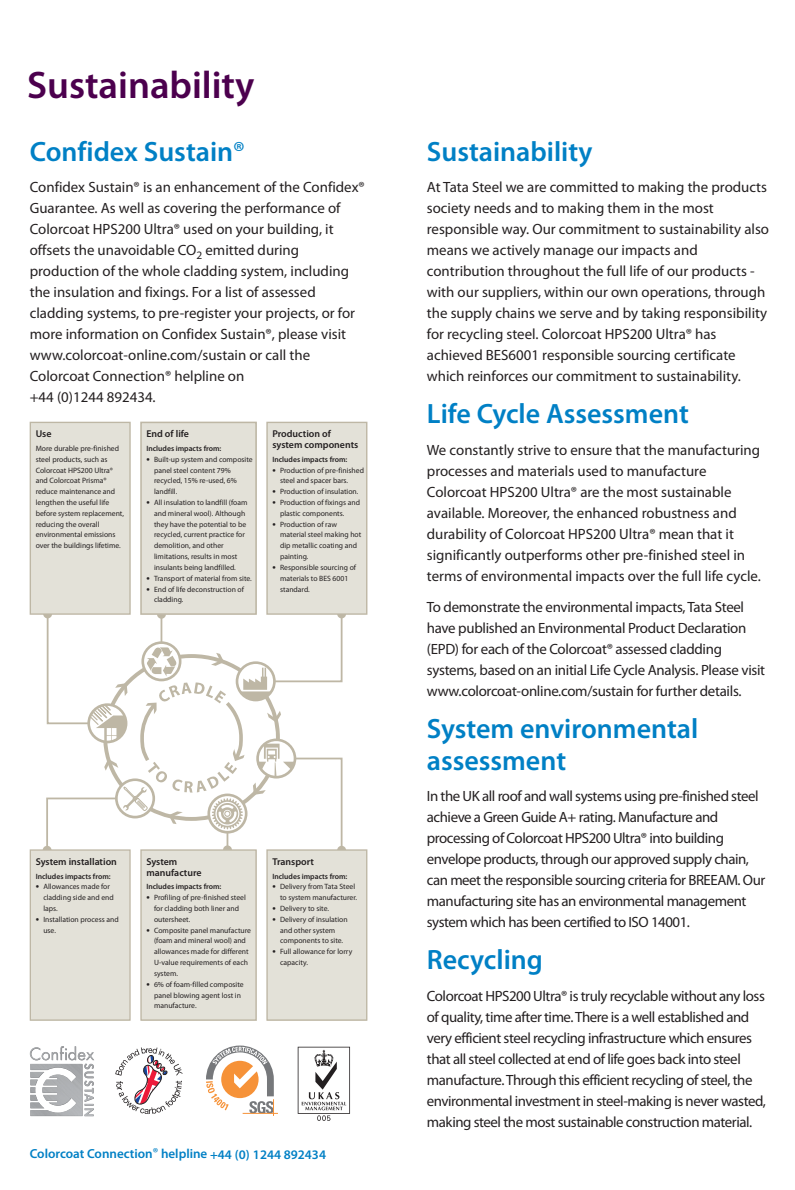
<style>
.page{position:relative;width:795px;height:1190px;background:#fff}
.page>*{position:absolute;margin:0;border:0;box-sizing:border-box;transform-origin:0 0}
.t1{font:600 38.5px "Myriad Pro";color:#4c004e}
.t2{font:600 28px/31.5px "Myriad Pro";color:#0080c5}
.t3{font:14.88px/21px "Myriad Pro";letter-spacing:-.005em;color:#231f20}
.t4{font:14.88px/21px "Myriad Pro";letter-spacing:-.03em;color:#231f20}
.t5{font:600 13.12px "Myriad Pro";color:#0080c5}
.t6{font:600 9.97px/10.8px "Myriad Pro";color:#231f20}
.t7{font:7.7px/10.8px "Myriad Pro";color:#231f20}
.t8{font:600 7.7px "Myriad Pro";color:#231f20}
.s1{font-weight:400}
.s2{font-weight:700;font-size:9.97px}
</style>
<div class="page">
<svg style="left:46px;top:618px;width:297px;height:228px"></svg>
<svg style="left:43px;top:615px;width:9px;height:3px"></svg>
<svg style="left:337px;top:615px;width:9px;height:3px"></svg>
<svg style="left:157px;top:615px;width:9px;height:4px"></svg>
<svg style="left:43px;top:846px;width:9px;height:3px"></svg>
<svg style="left:223px;top:845px;width:9px;height:4px"></svg>
<svg style="left:87px;top:641px;width:209px;height:193px"></svg>
<svg style="left:337px;top:846px;width:9px;height:3px"></svg>
<div style="left:141px;top:850px;width:115px;height:170px;background:#e3e1d8"></div>
<div style="left:140px;top:849px;width:117px;height:172px;border:1px solid #beb7a5"></div>
<div style="left:30px;top:850px;width:100px;height:170px;background:#e3e1d8"></div>
<div style="left:30px;top:849px;width:101px;height:172px;border:1px solid #beb7a5"></div>
<div style="left:30px;top:422px;width:100px;height:192px;background:#e3e1d8"></div>
<div style="left:30px;top:422px;width:101px;height:193px;border:1px solid #beb7a5"></div>
<div style="left:267px;top:422px;width:100px;height:192px;background:#e3e1d8"></div>
<div style="left:266px;top:422px;width:101px;height:193px;border:1px solid #beb7a5"></div>
<div style="left:267px;top:850px;width:100px;height:170px;background:#e3e1d8"></div>
<div style="left:266px;top:849px;width:101px;height:172px;border:1px solid #beb7a5"></div>
<div style="left:141px;top:422px;width:115px;height:192px;background:#e3e1d8"></div>
<div style="left:140px;top:422px;width:117px;height:193px;border:2px solid #beb7a5"></div>
<svg style="left:115px;top:1047px;width:67px;height:67px"></svg>
<hr style="left:242px;top:1113px;width:36px;height:1px;background:#f69238">
<svg style="left:206px;top:1046px;width:68px;height:70px"></svg>
<svg style="left:298px;top:1047px;width:52px;height:74px"></svg>
<img style="left:30px;top:1046px;width:64px;height:70px">
<h1 class="t1" style="left:27px;top:71px;width:229px">Sustainability</h1>
<h2 class="t2" style="left:30px;top:138px;width:217px">Confidex Sustain<span class="s1">®</span></h2>
<p class="t3" style="left:30px;top:178px;width:336px">Confidex Sustain® is an enhancement of the Confidex® Guarantee. As well as covering the performance of Colorcoat HPS200 Ultra® used on your building, it offsets the unavoidable CO<sub>2</sub> emitted during production of the whole cladding system, including the insulation and fixings. For a list of assessed cladding systems, to pre-register your projects, or for more information on Confidex Sustain®, please visit www.colorcoat-online.com/sustain or call the Colorcoat Connection® helpline on<br>+44 (0)1244 892434.</p>
<p class="t6" style="left:36px;top:429px;width:17px">Use</p>
<p class="t7" style="left:36px;top:444px;width:90px">More durable pre-finished steel products, such as<br>Colorcoat HPS200 Ultra® and Colorcoat Prisma® reduce maintenance and lengthen the useful life before system replacement, reducing the overall environmental emissions over the buildings lifetime.</p>
<p class="t6" style="left:146px;top:429px;width:44px">End of life</p>
<p class="t8" style="left:146px;top:446px;width:76px">Includes impacts from:</p>
<p class="t7" style="left:154px;top:454px;width:100px;text-indent:-8px"><span class="s2">•</span> Built-up system and composite panel steel content 79% recycled, 15% re-used, 6% landfill.</p>
<p class="t7" style="left:154px;top:498px;width:95px;text-indent:-8px"><span class="s2">•</span> All insulation to landfill (foam and mineral wool). Although they have the potential to be recycled, current practice for demolition, and other limitations, results in most insulants being landfilled.</p>
<p class="t7" style="left:146px;top:573px;width:107px"><span class="s2">•</span> Transport of material from site.</p>
<p class="t7" style="left:154px;top:584px;width:91px;text-indent:-8px"><span class="s2">•</span> End of life deconstruction of cladding.</p>
<p class="t6" style="left:272px;top:429px;width:87px">Production of system components</p>
<p class="t8" style="left:272px;top:456px;width:76px">Includes impacts from:</p>
<p class="t7" style="left:280px;top:465px;width:85px;text-indent:-8px"><span class="s2">•</span> Production of pre-finished steel and spacer bars.</p>
<p class="t7" style="left:272px;top:487px;width:87px"><span class="s2">•</span> Production of insulation.</p>
<p class="t7" style="left:280px;top:498px;width:81px;text-indent:-8px"><span class="s2">•</span> Production of fixings and plastic components.</p>
<p class="t7" style="left:280px;top:519px;width:83px;text-indent:-8px"><span class="s2">•</span> Production of raw material steel making hot dip metallic coating and painting.</p>
<p class="t7" style="left:280px;top:563px;width:78px;text-indent:-8px"><span class="s2">•</span> Responsible sourcing of materials to BES 6001 standard.</p>
<p class="t6" style="left:36px;top:857px;width:83px">System installation</p>
<p class="t8" style="left:36px;top:873px;width:76px">Includes impacts from:</p>
<p class="t7" style="left:43px;top:882px;width:72px;text-indent:-8px"><span class="s2">•</span> Allowances made for cladding side and end laps.</p>
<p class="t7" style="left:43px;top:914px;width:77px;text-indent:-8px"><span class="s2">•</span> Installation process and use.</p>
<p class="t6" style="left:146px;top:857px;width:57px">System manufacture</p>
<p class="t8" style="left:146px;top:884px;width:76px">Includes impacts from:</p>
<p class="t7" style="left:154px;top:893px;width:93px;text-indent:-8px"><span class="s2">•</span> Profiling of pre-finished steel for cladding both liner and outersheet.</p>
<p class="t7" style="left:154px;top:925px;width:98px;text-indent:-8px"><span class="s2">•</span> Composite panel manufacture (foam and mineral wool) and allowances made for different<br>U-value requirements of each system.</p>
<p class="t7" style="left:154px;top:979px;width:91px;text-indent:-8px"><span class="s2">•</span> 6% of foam-filled composite panel blowing agent lost in manufacture.</p>
<p class="t6" style="left:272px;top:857px;width:43px">Transport</p>
<p class="t8" style="left:272px;top:873px;width:76px">Includes impacts from:</p>
<p class="t7" style="left:272px;top:882px;width:86px;text-align:right"><span class="s2">•</span> Delivery from Tata Steel to system manufacturer.</p>
<p class="t7" style="left:272px;top:904px;width:58px"><span class="s2">•</span> Delivery to site.</p>
<p class="t7" style="left:280px;top:914px;width:69px;text-indent:-8px"><span class="s2">•</span> Delivery of insulation and other system components to site.</p>
<p class="t7" style="left:280px;top:947px;width:74px;text-indent:-8px"><span class="s2">•</span> Full allowance for lorry capacity.</p>
<p class="t5" style="left:30px;top:1149px;width:298px">Colorcoat Connection<span class="s1">®</span> helpline +44 (0) 1244 892434</p>
<h2 class="t2" style="left:427px;top:138px;width:167px">Sustainability</h2>
<p class="t3" style="left:427px;top:178px;width:343px">At Tata Steel we are committed to making the products society needs and to making them in the most responsible way. Our commitment to sustainability also means we actively manage our impacts and contribution throughout the full life of our products - with our suppliers, within our own operations, through the supply chains we serve and by taking responsibility for recycling steel. Colorcoat HPS200 Ultra® has achieved BES6001 responsible sourcing certificate which reinforces our commitment to sustainability.</p>
<h2 class="t2" style="left:427px;top:400px;width:263px">Life Cycle Assessment</h2>
<p class="t3" style="left:427px;top:440px;width:335px">We constantly strive to ensure that the manufacturing processes and materials used to manufacture Colorcoat HPS200 Ultra® are the most sustainable available. Moreover, the enhanced robustness and durability of Colorcoat HPS200 Ultra® mean that it significantly outperforms other pre-finished steel in terms of environmental impacts over the full life cycle.</p>
<p class="t3" style="left:427px;top:598px;width:340px">To demonstrate the environmental impacts, Tata Steel have published an Environmental Product Declaration (EPD) for each of the Colorcoat® assessed cladding systems, based on an initial Life Cycle Analysis. Please visit www.colorcoat-online.com/sustain for further details.</p>
<h2 class="t2" style="left:427px;top:715px;width:273px">System environmental assessment</h2>
<p class="t4" style="left:427px;top:787px;width:340px">In the UK all roof and wall systems using pre-finished steel achieve a Green Guide A+ rating. Manufacture and processing of Colorcoat HPS200 Ultra® into building envelope products, through our approved supply chain, can meet the responsible sourcing criteria for BREEAM. Our manufacturing site has an environmental management system which has been certified to ISO 14001.</p>
<h2 class="t2" style="left:427px;top:946px;width:118px">Recycling</h2>
<p class="t4" style="left:427px;top:986px;width:340px">Colorcoat HPS200 Ultra® is truly recyclable without any loss of quality, time after time. There is a well established and very efficient steel recycling infrastructure which ensures that all steel collected at end of life goes back into steel manufacture. Through this efficient recycling of steel, the environmental investment in steel-making is never wasted, making steel the most sustainable construction material.</p>
</div>
